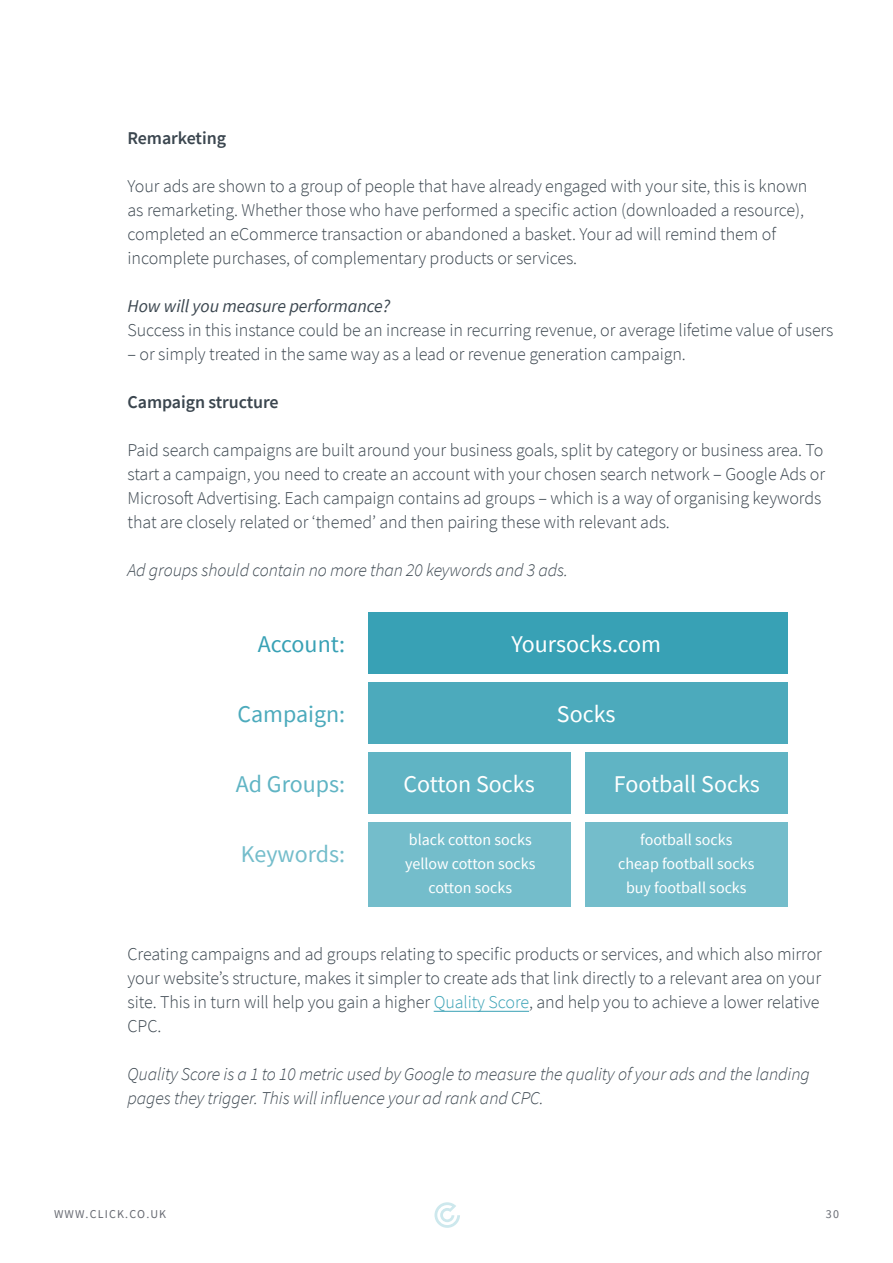
<style>
.page{position:relative;width:893px;height:1263px;background:#fff}
.page>*{position:absolute;margin:0;border:0;box-sizing:border-box;transform-origin:0 0}
.t1{font:24px "Source Sans Pro";color:#fff}
.t2{font:24px "Source Sans Pro";color:#60b4c4}
.t3{font:24px "Source Sans Pro";color:#4caabc}
.t4{font:24px "Source Sans Pro";color:#74bdcb}
.t5{font:24px "Source Sans Pro";color:#38a1b5}
.t6{font:300 18px/24px "Source Sans Pro";letter-spacing:-.005em;color:#3b464f}
.t7{font:italic 300 18px/24px "Source Sans Pro";letter-spacing:-.005em;color:#3b464f}
.t8{font:italic 18px "Source Sans Pro";letter-spacing:-.005em;color:#3b464f}
.t9{font:600 18px "Source Sans Pro";letter-spacing:-.005em;color:#3b464f}
.t10{font:16.05px/24px "Source Sans Pro";color:#fff;text-align:center}
.t11{font:12px "Source Sans Pro";letter-spacing:.1em;color:#686b73}
.s1{color:#38a1b5}
</style>
<div class="page">
<svg style="left:434px;top:1202px;width:26px;height:26px"></svg>
<hr style="left:434px;top:1011px;width:95px;height:1px;background:#38a1b5">
<div style="left:368px;top:612px;width:420px;height:61px;background:#38a1b5"></div>
<div style="left:368px;top:752px;width:203px;height:61px;background:#60b4c4"></div>
<div style="left:585px;top:752px;width:203px;height:61px;background:#60b4c4"></div>
<div style="left:368px;top:682px;width:420px;height:61px;background:#4caabc"></div>
<div style="left:368px;top:822px;width:203px;height:85px;background:#74bdcb"></div>
<div style="left:585px;top:822px;width:203px;height:85px;background:#74bdcb"></div>
<p class="t9" style="left:128px;top:126px;width:100px">Remarketing</p>
<p class="t6" style="left:128px;top:174px;width:681px">Your ads are shown to a group of people that have already engaged with your site, this is known as remarketing. Whether those who have performed a specific action (downloaded a resource), completed an eCommerce transaction or abandoned a basket. Your ad will remind them of incomplete purchases, of complementary products or services.</p>
<p class="t8" style="left:128px;top:295px;width:264px">How will you measure performance?</p>
<p class="t6" style="left:128px;top:318px;width:707px">Success in this instance could be an increase in recurring revenue, or average lifetime value of users</p>
<p class="t6" style="left:128px;top:342px;width:560px">– or simply treated in the same way as a lead or revenue generation campaign.</p>
<p class="t9" style="left:128px;top:390px;width:153px">Campaign structure</p>
<p class="t6" style="left:128px;top:438px;width:699px">Paid search campaigns are built around your business goals, split by category or business area. To start a campaign, you need to create an account with your chosen search network – Google Ads or Microsoft Advertising. Each campaign contains ad groups – which is a way of organising keywords that are closely related or ‘themed’ and then pairing these with relevant ads.</p>
<p class="t7" style="left:128px;top:558px;width:442px">Ad groups should contain no more than 20 keywords and 3 ads.</p>
<h1 class="t5" style="left:258px;top:628px;width:89px">Account:</h1>
<h1 class="t1" style="left:511px;top:628px;width:151px">Yoursocks.com</h1>
<h1 class="t3" style="left:237px;top:698px;width:109px">Campaign:</h1>
<h1 class="t2" style="left:236px;top:769px;width:111px">Ad Groups:</h1>
<h1 class="t4" style="left:241px;top:839px;width:106px">Keywords:</h1>
<h1 class="t1" style="left:557px;top:699px;width:60px">Socks</h1>
<h1 class="t1" style="left:403px;top:769px;width:133px">Cotton Socks</h1>
<h1 class="t1" style="left:614px;top:769px;width:147px">Football Socks</h1>
<p class="t10" style="left:405px;top:828px;width:132px">black cotton socks yellow cotton socks cotton socks</p>
<p class="t10" style="left:618px;top:828px;width:138px">football socks cheap football socks buy football socks</p>
<p class="t6" style="left:128px;top:942px;width:696px">Creating campaigns and ad groups relating to specific products or services, and which also mirror your website’s structure, makes it simpler to create ads that link directly to a relevant area on your site. This in turn will help you gain a higher <span class="s1">Quality Score</span>, and help you to achieve a lower relative CPC.</p>
<p class="t7" style="left:128px;top:1062px;width:684px">Quality Score is a 1 to 10 metric used by Google to measure the quality of your ads and the landing pages they trigger. This will influence your ad rank and CPC.</p>
<p class="t11" style="left:54px;top:1206px;width:114px">WWW.CLICK.CO.UK</p>
<p class="t11" style="left:826px;top:1206px;width:15px">30</p>
</div>
